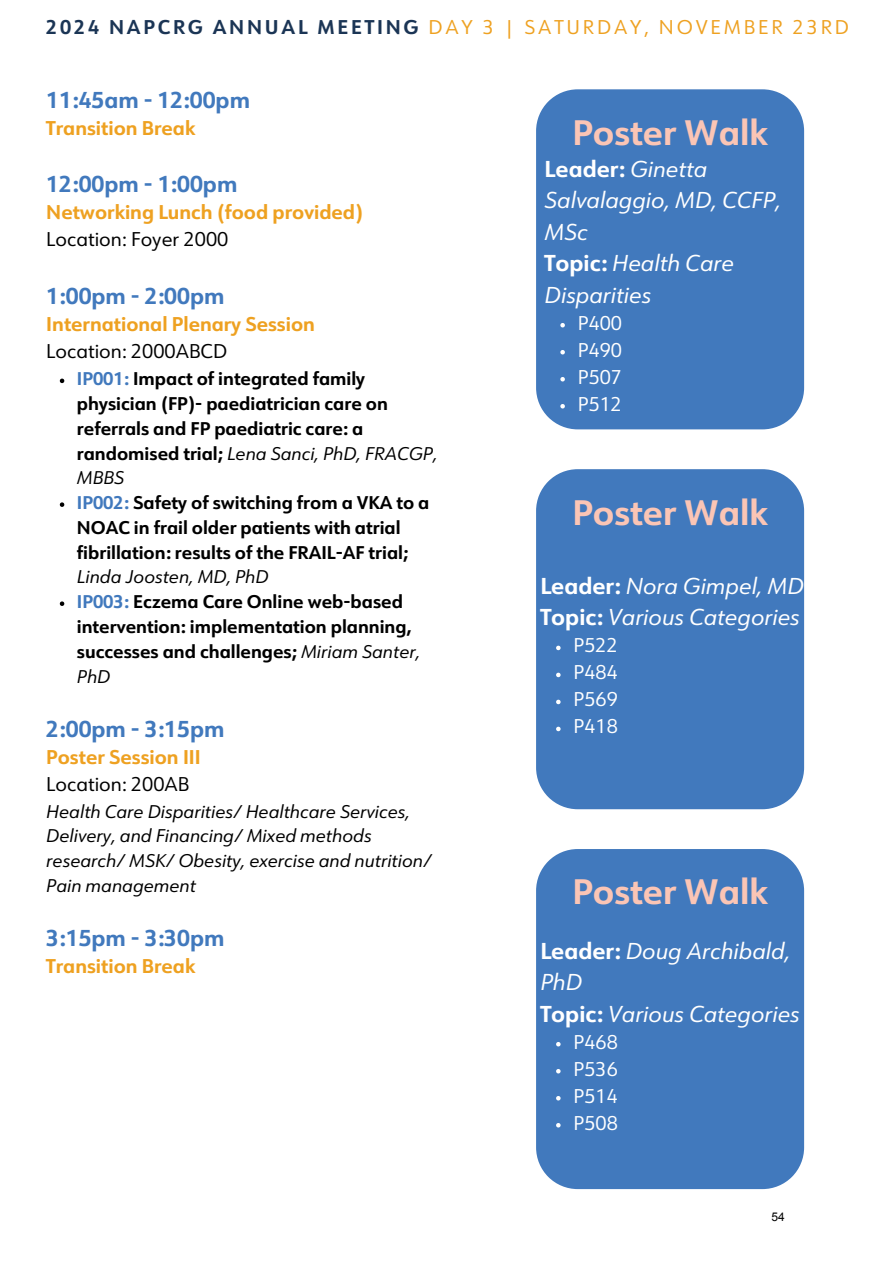
<style>
.page{position:relative;width:893px;height:1264px;background:#fff}
.page>*{position:absolute;margin:0;border:0;box-sizing:border-box;transform-origin:0 0}
.t1{font:700 34.65px "URW Form";color:#fbc5b5}
.t2{font:italic 22.5px/31.5px "URW Form";color:#fff}
.t3{font:700 22.5px "URW Form";color:#4179bd}
.t4{font:700 19.5px "URW Form";color:#eea121}
.t5{font:19.5px "URW Form";letter-spacing:.14em;color:#eea121}
.t6{font:19.5px "URW Form";color:#000}
.t7{font:19.5px "URW Form";color:#fff}
.t8{font:700 18px/24.8px "URW Form";color:#000}
.t9{font:italic 18px/24.8px "URW Form";color:#000}
.t10{font:12px "Arial";color:#000}
.s1{font-weight:700;color:#1b3555}
.s2{color:#4179bd}
.s3{font-weight:400;font-style:italic}
.s4{font-weight:700;font-style:normal}
</style>
<div class="page">
<svg style="left:60px;top:378px;width:4px;height:5px"></svg>
<svg style="left:60px;top:502px;width:4px;height:5px"></svg>
<svg style="left:60px;top:601px;width:4px;height:5px"></svg>
<div style="left:536px;top:89px;width:268px;height:340px;background:#4179bd"></div>
<div style="left:536px;top:469px;width:268px;height:340px;background:#4179bd"></div>
<div style="left:536px;top:849px;width:268px;height:340px;background:#4179bd"></div>
<svg style="left:560px;top:323px;width:5px;height:4px"></svg>
<svg style="left:560px;top:350px;width:5px;height:4px"></svg>
<svg style="left:560px;top:377px;width:5px;height:4px"></svg>
<svg style="left:560px;top:404px;width:5px;height:4px"></svg>
<svg style="left:556px;top:645px;width:4px;height:5px"></svg>
<svg style="left:556px;top:672px;width:4px;height:5px"></svg>
<svg style="left:556px;top:699px;width:4px;height:5px"></svg>
<svg style="left:556px;top:726px;width:4px;height:5px"></svg>
<svg style="left:556px;top:1041px;width:4px;height:5px"></svg>
<svg style="left:556px;top:1068px;width:4px;height:5px"></svg>
<svg style="left:556px;top:1095px;width:4px;height:5px"></svg>
<svg style="left:556px;top:1122px;width:4px;height:5px"></svg>
<h4 class="t5" style="left:46px;top:19px;width:804px"><span class="s1">2024 NAPCRG ANNUAL MEETING</span> DAY 3 | SATURDAY, NOVEMBER 23RD</h4>
<h2 class="t3" style="left:46px;top:91px;width:205px">11:45am - 12:00pm</h2>
<h2 class="t4" style="left:46px;top:120px;width:150px">Transition Break</h2>
<p class="t3" style="left:46px;top:174px;width:192px">12:00pm - 1:00pm</p>
<p class="t4" style="left:46px;top:204px;width:318px">Networking Lunch (food provided)</p>
<p class="t6" style="left:46px;top:231px;width:183px">Location: Foyer 2000</p>
<p class="t3" style="left:46px;top:287px;width:180px">1:00pm - 2:00pm</p>
<p class="t4" style="left:46px;top:316px;width:270px">International Plenary Session</p>
<p class="t6" style="left:46px;top:343px;width:183px">Location: 2000ABCD</p>
<p class="t8" style="left:77px;top:368px;width:362px"><span class="s2">IP001:</span> Impact of integrated family physician (FP)- paediatrician care on referrals and FP paediatric care: a randomised trial; <span class="s3">Lena Sanci, PhD, FRACGP,<br>MBBS</span></p>
<p class="t8" style="left:77px;top:492px;width:354px"><span class="s2">IP002:</span> Safety of switching from a VKA to a NOAC in frail older patients with atrial fibrillation: results of the FRAIL-AF trial; <span class="s3">Linda Joosten, MD, PhD</span></p>
<p class="t8" style="left:77px;top:591px;width:345px"><span class="s2">IP003:</span> Eczema Care Online web-based intervention: implementation planning, successes and challenges; <span class="s3">Miriam Santer,<br>PhD</span></p>
<p class="t3" style="left:46px;top:719px;width:180px">2:00pm - 3:15pm</p>
<p class="t4" style="left:46px;top:748px;width:156px">Poster Session III</p>
<p class="t6" style="left:46px;top:775px;width:145px">Location: 200AB</p>
<p class="t9" style="left:46px;top:800px;width:387px">Health Care Disparities/ Healthcare Services, Delivery, and Financing/ Mixed methods research/ MSK/ Obesity, exercise and nutrition/ Pain management</p>
<h5 class="t3" style="left:46px;top:928px;width:180px">3:15pm - 3:30pm</h5>
<h5 class="t4" style="left:46px;top:957px;width:150px">Transition Break</h5>
<h1 class="t1" style="left:572px;top:118px;width:197px">Poster Walk</h1>
<p class="t2" style="left:544px;top:155px;width:238px"><span class="s4">Leader:</span> Ginetta<br>Salvalaggio, MD, CCFP,<br>MSc<br><span class="s4">Topic:</span> Health Care<br>Disparities</p>
<p class="t7" style="left:577px;top:315px;width:46px">P400</p>
<p class="t7" style="left:577px;top:342px;width:46px">P490</p>
<h1 class="t7" style="left:577px;top:369px;width:46px">P507</h1>
<h3 class="t7" style="left:577px;top:396px;width:46px">P512</h3>
<h3 class="t1" style="left:572px;top:498px;width:197px">Poster Walk</h3>
<p class="t2" style="left:540px;top:572px;width:265px"><span class="s4">Leader:</span> Nora Gimpel, MD<br><span class="s4">Topic:</span> Various Categories</p>
<p class="t7" style="left:573px;top:637px;width:46px">P522</p>
<p class="t7" style="left:573px;top:664px;width:46px">P484</p>
<p class="t7" style="left:573px;top:691px;width:46px">P569</p>
<h1 class="t7" style="left:573px;top:718px;width:46px">P418</h1>
<p class="t1" style="left:572px;top:877px;width:197px">Poster Walk</p>
<h3 class="t2" style="left:540px;top:936px;width:261px"><span class="s4">Leader:</span> Doug Archibald,<br>PhD<br><span class="s4">Topic:</span> Various Categories</h3>
<p class="t7" style="left:573px;top:1033px;width:46px">P468</p>
<p class="t7" style="left:573px;top:1060px;width:46px">P536</p>
<p class="t7" style="left:573px;top:1087px;width:46px">P514</p>
<p class="t7" style="left:573px;top:1114px;width:46px">P508</p>
<p class="t10" style="left:771px;top:1208px;width:15px">54</p>
</div>
